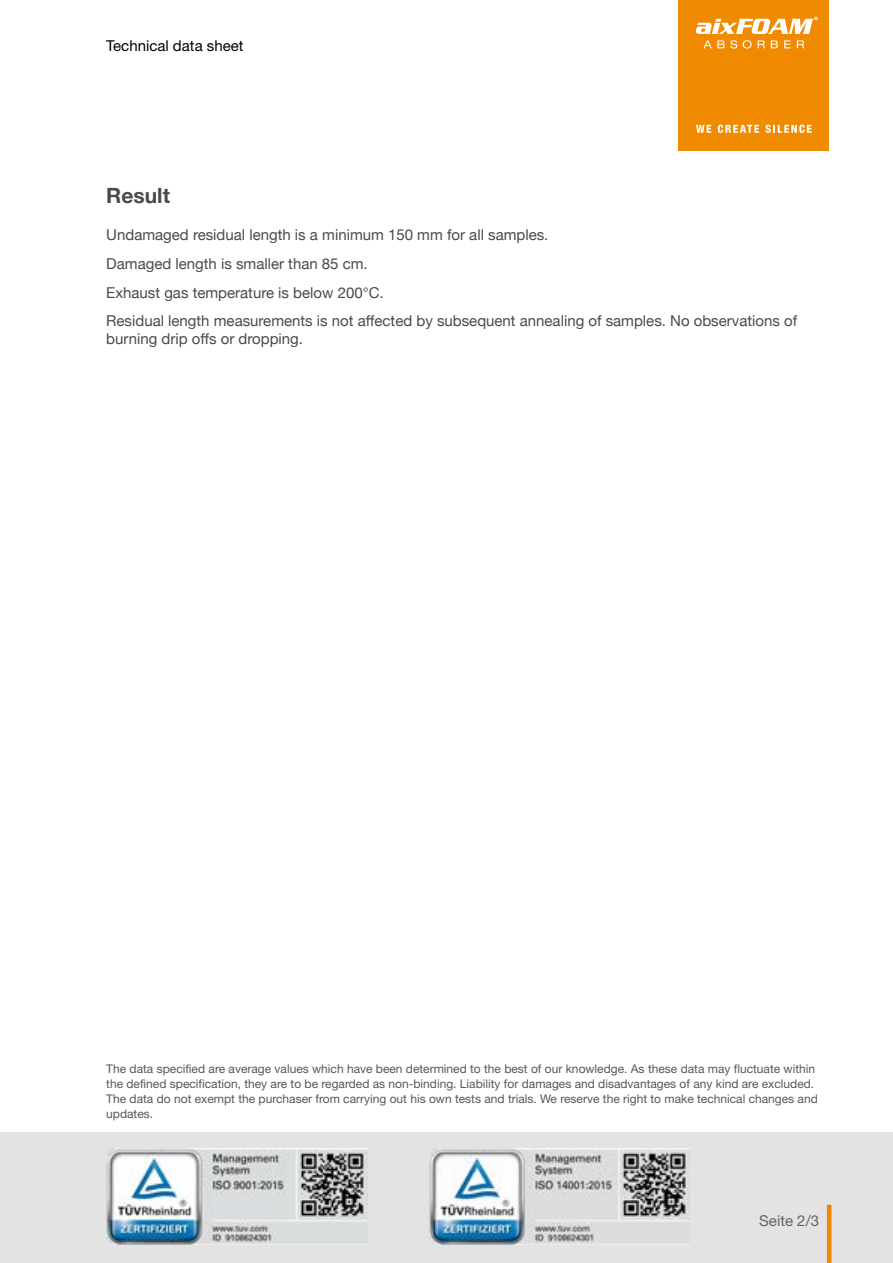
<style>
.page{position:relative;width:893px;height:1263px;background:#fff}
.page>*{position:absolute;margin:0;border:0;box-sizing:border-box;transform-origin:0 0}
.t1{font:700 21px "Helvetica Neue";color:#4a4a49}
.t2{font:15px/28.7px "Helvetica Neue";color:#4a4a49}
.t3{font:15px "Helvetica Neue";color:#000}
.t4{font:15px "Helvetica Neue";color:#646363}
.t5{font:12px/15px "Helvetica Neue";color:#575756}
</style>
<div class="page">
<div style="left:0;top:1132px;width:893px;height:131px;background:#e3e3e3"></div>
<div style="left:679px;top:0;width:150px;height:151px;background:#f08a00"></div>
<svg style="left:696px;top:17px;width:122px;height:17px"></svg>
<svg style="left:703px;top:40px;width:34px;height:9px"></svg>
<svg style="left:743px;top:40px;width:8px;height:9px"></svg>
<svg style="left:758px;top:40px;width:7px;height:8px"></svg>
<svg style="left:771px;top:40px;width:7px;height:8px"></svg>
<svg style="left:784px;top:40px;width:7px;height:8px"></svg>
<svg style="left:797px;top:40px;width:7px;height:8px"></svg>
<svg style="left:696px;top:125px;width:15px;height:8px"></svg>
<svg style="left:718px;top:125px;width:41px;height:8px"></svg>
<svg style="left:765px;top:125px;width:47px;height:8px"></svg>
<hr style="left:827px;top:1205px;width:4px;height:58px;background:#f18700">
<img style="left:106px;top:1148px;width:261px;height:96px">
<img style="left:429px;top:1148px;width:261px;height:96px">
<p class="t3" style="left:106px;top:37px;width:139px">Technical data sheet</p>
<h1 class="t1" style="left:106px;top:183px;width:65px">Result</h1>
<p class="t2" style="left:106px;top:222px;width:692px">Undamaged residual length is a minimum 150 mm for all samples.<br>Damaged length is smaller than 85 cm.<br>Exhaust gas temperature is below 200°C.<br>Residual length measurements is not affected by subsequent annealing of samples. No observations of</p>
<p class="t2" style="left:106px;top:326px;width:198px">burning drip offs or dropping.</p>
<p class="t5" style="left:106px;top:1060px;width:713px">The data specified are average values which have been determined to the best of our knowledge. As these data may fluctuate within the defined specification, they are to be regarded as non-binding. Liability for damages and disadvantages of any kind are excluded.<br>The data do not exempt the purchaser from carrying out his own tests and trials. We reserve the right to make technical changes and updates.</p>
<p class="t4" style="left:759px;top:1212px;width:61px">Seite 2/3</p>
</div>
